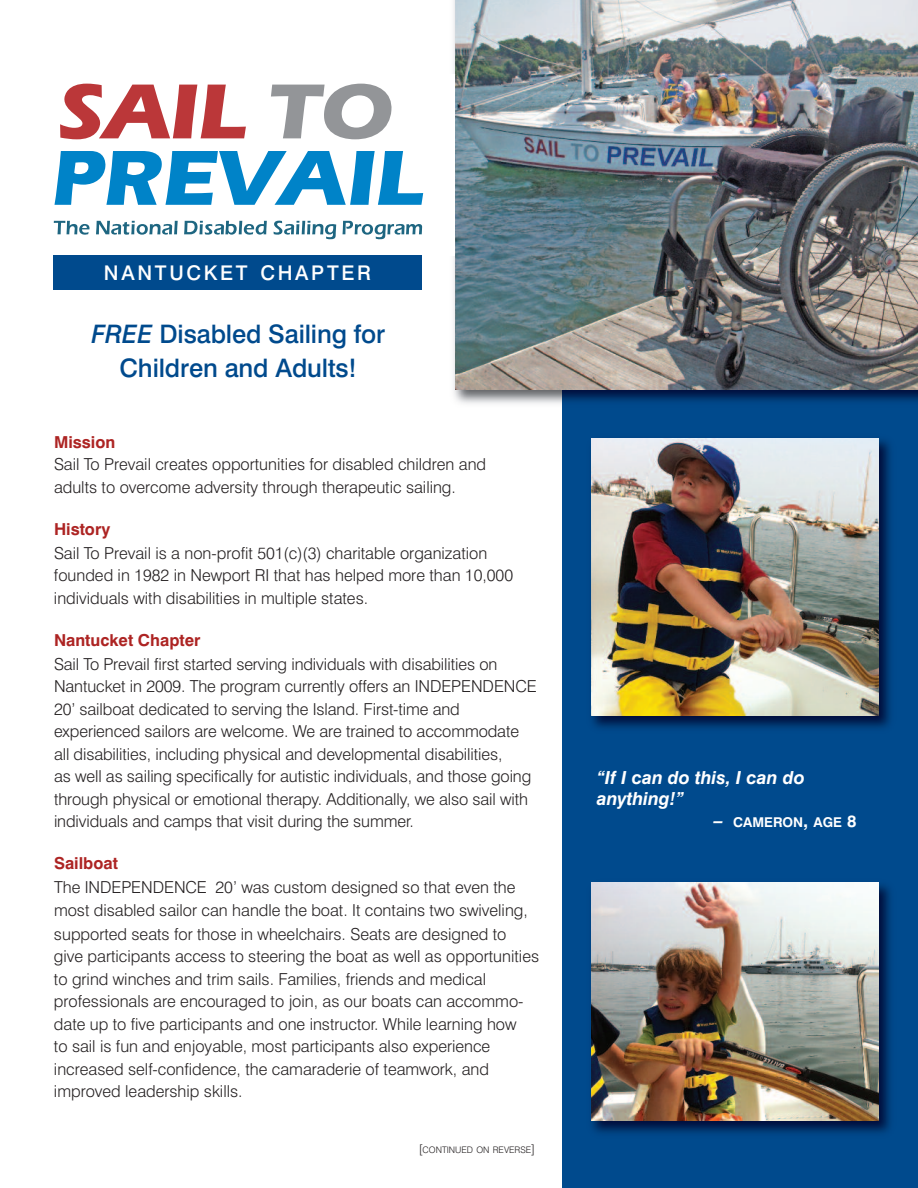
<style>
.page{position:relative;width:918px;height:1188px;background:#fff}
.page>*{position:absolute;margin:0;border:0;box-sizing:border-box;transform-origin:0 0}
.t1{font:500 25.5px/34.5px "Swiss 721 BT";letter-spacing:-.005em;color:#004a8d;text-align:center}
.t2{font:500 20.25px "Swiss 721 BT";letter-spacing:.13em;color:#fff}
.t3{font:italic 700 18px/21.6px "Swiss 721 BT";color:#fff}
.t4{font:300 16.5px/22.5px "Swiss 721 BT";color:#231f20}
.t5{font:700 16.5px "Swiss 721 BT";color:#ad2423}
.t6{font:700 13.5px "Swiss 721 BT";color:#fff}
.t7{font:300 9px "Swiss 721 BT";color:#231f20}
.s1{font-style:italic}
.s2{font-size:12px}
.s3{font-style:italic;font-size:18px}
.s4{font-size:18px}
.s5{font-size:16.5px}
</style>
<div class="page">
<div style="left:562px;top:33px;width:356px;height:1155px;background:#004a8d"></div>
<img style="left:455px;top:0;width:463px;height:390px">
<svg style="left:60px;top:84px;width:186px;height:55px"></svg>
<svg style="left:271px;top:84px;width:121px;height:55px"></svg>
<svg style="left:54px;top:151px;width:369px;height:54px"></svg>
<svg style="left:54px;top:221px;width:36px;height:14px"></svg>
<svg style="left:96px;top:221px;width:82px;height:14px"></svg>
<svg style="left:184px;top:221px;width:83px;height:14px"></svg>
<svg style="left:274px;top:220px;width:62px;height:19px"></svg>
<svg style="left:343px;top:221px;width:79px;height:18px"></svg>
<img style="left:591px;top:438px;width:300px;height:291px">
<img style="left:591px;top:439px;width:288px;height:276px">
<img style="left:591px;top:882px;width:300px;height:252px">
<img style="left:591px;top:883px;width:288px;height:237px">
<div style="left:53px;top:255px;width:369px;height:35px;background:#004a8d"></div>
<p class="t2" style="left:104px;top:265px;width:269px">NANTUCKET CHAPTER</p>
<h1 class="t1" style="left:91px;top:319px;width:295px"><span class="s1">FREE</span> Disabled Sailing for<br>Children and Adults!</h1>
<p class="t5" style="left:54px;top:436px;width:63px">Mission</p>
<p class="t4" style="left:54px;top:455px;width:434px">Sail To Prevail creates opportunities for disabled children and adults to overcome adversity through therapeutic sailing.</p>
<p class="t5" style="left:54px;top:523px;width:58px">History</p>
<p class="t4" style="left:54px;top:543px;width:461px">Sail To Prevail is a non-profit 501(c)(3) charitable organization founded in 1982 in Newport RI that has helped more than 10,000 individuals with disabilities in multiple states.</p>
<p class="t5" style="left:54px;top:634px;width:148px">Nantucket Chapter</p>
<p class="t4" style="left:54px;top:654px;width:484px">Sail To Prevail first started serving individuals with disabilities on Nantucket in 2009. The program currently offers an INDEPENDENCE 20’ sailboat dedicated to serving the Island. First-time and experienced sailors are welcome. We are trained to accommodate all disabilities, including physical and developmental disabilities,<br>as well as sailing specifically for autistic individuals, and those going through physical or emotional therapy. Additionally, we also sail with individuals and camps that visit during the summer.</p>
<p class="t5" style="left:54px;top:857px;width:65px">Sailboat</p>
<p class="t4" style="left:54px;top:878px;width:475px">The INDEPENDENCE 20’ was custom designed so that even the most disabled sailor can handle the boat. It contains two swiveling,</p>
<p class="t4" style="left:54px;top:924px;width:487px">supported seats for those in wheelchairs. Seats are designed to give participants access to steering the boat as well as opportunities to grind winches and trim sails. Families, friends and medical professionals are encouraged to join, as our boats can accommo&shy;date up to five participants and one instructor. While learning how<br>to sail is fun and enjoyable, most participants also experience increased self-confidence, the camaraderie of teamwork, and improved leadership skills.</p>
<p class="t7" style="left:419px;top:1147px;width:118px"><span class="s2">[</span>CONTINUED ON REVERSE<span class="s2">]</span></p>
<p class="t3" style="left:597px;top:769px;width:209px">“If I can do this, I can do anything!”</p>
<p class="t6" style="left:714px;top:817px;width:144px"><span class="s3">–</span> CAMERON<span class="s4">,</span> AGE <span class="s5">8</span></p>
</div>
